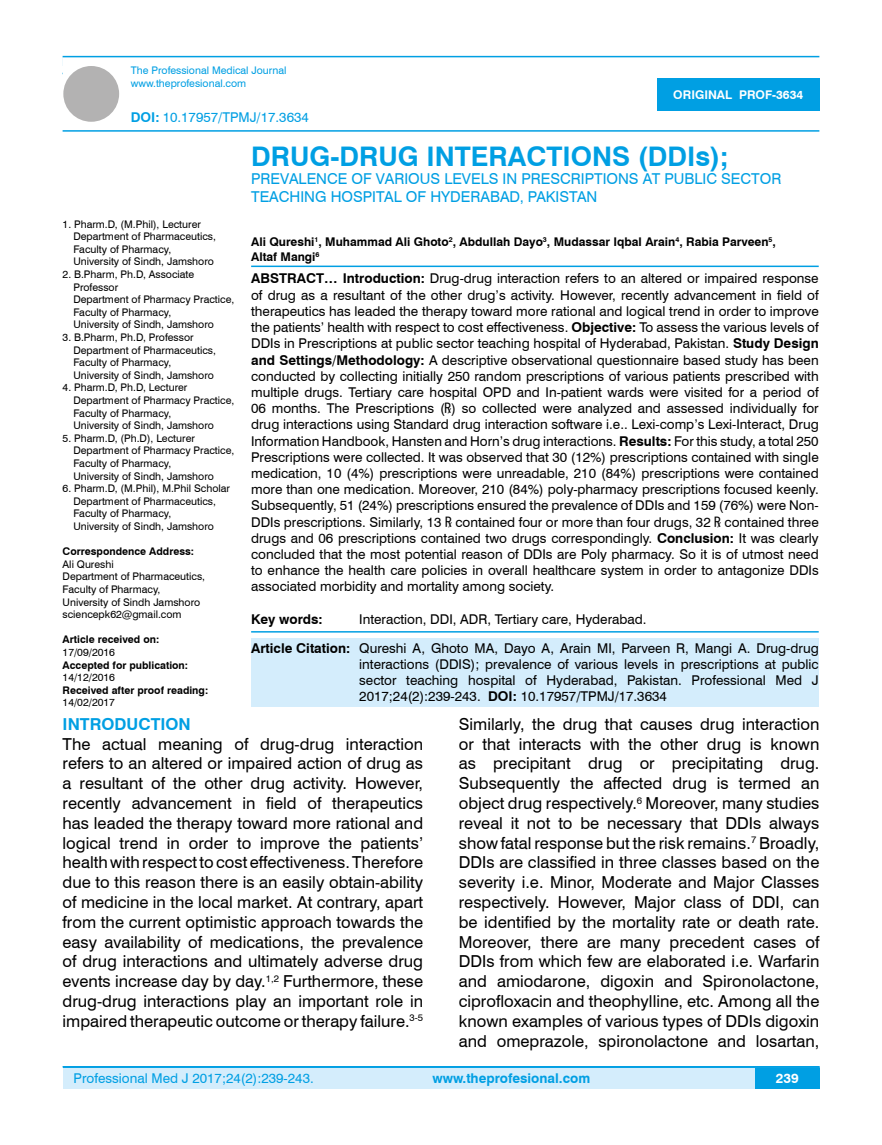
<style>
.page{position:relative;width:882px;height:1145px;background:#fff}
.page>*{position:absolute;margin:0;border:0;box-sizing:border-box;transform-origin:0 0}
.t1{font:700 27px "Swiss 721 BT";color:#009fe3}
.t2{font:16.5px/19.8px "Swiss 721 BT";color:#000;text-align:justify}
.t3{font:700 16.5px "Swiss 721 BT";color:#009fe3}
.t4{font:15px/18px "Swiss 721 BT";color:#009fe3}
.t5{font:13.5px/16.2px "Swiss 721 BT";color:#000;text-align:justify}
.t6{font:13.5px "Swiss 721 BT";color:#009fe3}
.t7{font:700 13.5px "Swiss 721 BT";color:#009fe3}
.t8{font:700 13.5px "Swiss 721 BT";color:#000}
.t9{font:700 13.5px "Swiss 721 BT";color:#fff}
.t10{font:700 12px/14.4px "Swiss 721 BT";color:#000}
.t11{font:700 12px "Swiss 721 BT";color:#fff}
.t12{font:10.5px/12.6px "Swiss 721 BT";color:#000}
.t13{font:700 10.5px "Swiss 721 BT";color:#000}
.t14{font:10.5px/12.6px "Swiss 721 BT";color:#009fe3}
.s1{font-weight:700}
.s2{font-family:"MS Gothic"}
</style>
<div class="page">
<div style="left:63px;top:1067px;width:756px;height:21px;background:#d4edfc"></div>
<hr style="left:63px;top:1066px;width:756px;height:2px;background:#009fe3">
<div style="left:754px;top:1068px;width:65px;height:20px;background:#009fe3"></div>
<hr style="left:63px;top:56px;width:756px;height:1px;background:#009fe3">
<hr style="left:63px;top:130px;width:756px;height:2px;background:#009fe3">
<div style="left:63px;top:66px;width:56px;height:56px;background:#b3b2b2;border-radius:50%"></div>
<div style="left:657px;top:78px;width:162px;height:33px;background:#009fe3"></div>
<hr style="left:251px;top:265px;width:567px;height:2px;background:#009fe3">
<hr style="left:251px;top:631px;width:567px;height:1px;background:#009fe3">
<div style="left:251px;top:638px;width:567px;height:68px;background:#d4edfc"></div>
<p class="t14" style="left:131px;top:64px;width:157px">The Professional Medical Journal www.theprofesional.com</p>
<p class="t6" style="left:131px;top:108px;width:179px"><span class="s1">DOI:</span> 10.17957/TPMJ/17.3634</p>
<p class="t11" style="left:673px;top:87px;width:131px">ORIGINAL PROF-3634</p>
<p class="t12" style="left:73px;top:217px;width:144px;text-indent:-11px">1. Pharm.D, (M.Phil), Lecturer<br>Department of Pharmaceutics,<br>Faculty of Pharmacy,<br>University of Sindh, Jamshoro</p>
<p class="t12" style="left:73px;top:267px;width:162px;text-indent:-11px">2. B.Pharm, Ph.D, Associate<br>Professor<br>Department of Pharmacy Practice,<br>Faculty of Pharmacy,<br>University of Sindh, Jamshoro</p>
<p class="t12" style="left:73px;top:330px;width:144px;text-indent:-11px">3. B.Pharm, Ph.D, Professor<br>Department of Pharmaceutics,<br>Faculty of Pharmacy,<br>University of Sindh, Jamshoro</p>
<p class="t12" style="left:73px;top:381px;width:162px;text-indent:-11px">4. Pharm.D, Ph.D, Lecturer<br>Department of Pharmacy Practice,<br>Faculty of Pharmacy,<br>University of Sindh, Jamshoro</p>
<p class="t12" style="left:73px;top:431px;width:162px;text-indent:-11px">5. Pharm.D, (Ph.D), Lecturer<br>Department of Pharmacy Practice,<br>Faculty of Pharmacy,<br>University of Sindh, Jamshoro</p>
<p class="t12" style="left:73px;top:482px;width:158px;text-indent:-11px">6. Pharm.D, (M.Phil), M.Phil Scholar<br>Department of Pharmaceutics,<br>Faculty of Pharmacy,<br>University of Sindh, Jamshoro</p>
<p class="t13" style="left:63px;top:544px;width:133px">Correspondence Address:</p>
<p class="t12" style="left:63px;top:557px;width:144px">Ali Qureshi<br>Department of Pharmaceutics,<br>Faculty of Pharmacy,<br>University of Sindh Jamshoro sciencepk62@gmail.com</p>
<p class="t13" style="left:63px;top:632px;width:98px">Article received on:</p>
<p class="t12" style="left:63px;top:645px;width:54px">17/09/2016</p>
<p class="t13" style="left:63px;top:657px;width:127px">Accepted for publication:</p>
<p class="t12" style="left:63px;top:671px;width:54px">14/12/2016</p>
<p class="t13" style="left:63px;top:683px;width:147px">Received after proof reading:</p>
<p class="t12" style="left:63px;top:696px;width:54px">14/02/2017</p>
<h1 class="t1" style="left:251px;top:137px;width:478px">DRUG-DRUG INTERACTIONS (DDIs);</h1>
<p class="t4" style="left:251px;top:169px;width:531px">PREVALENCE OF VARIOUS LEVELS IN PRESCRIPTIONS AT PUBLIC SECTOR<br>TEACHING HOSPITAL OF HYDERABAD, PAKISTAN</p>
<p class="t10" style="left:251px;top:234px;width:526px">Ali Qureshi<sup>1</sup>, Muhammad Ali Ghoto<sup>2</sup>, Abdullah Dayo<sup>3</sup>, Mudassar Iqbal Arain<sup>4</sup>, Rabia Parveen<sup>5</sup>,<br>Altaf Mangi<sup>6</sup></p>
<p class="t5" style="left:251px;top:270px;width:569px"><span class="s1">ABSTRACT… Introduction:</span> Drug-drug interaction refers to an altered or impaired response of drug as a resultant of the other drug’s activity. However, recently advancement in field of therapeutics has leaded the therapy toward more rational and logical trend in order to improve the patients’ health with respect to cost effectiveness. <span class="s1">Objective:</span> To assess the various levels of DDIs in Prescriptions at public sector teaching hospital of Hyderabad, Pakistan. <span class="s1">Study Design and Settings/Methodology:</span> A descriptive observational questionnaire based study has been conducted by collecting initially 250 random prescriptions of various patients prescribed with multiple drugs. Tertiary care hospital OPD and In-patient wards were visited for a period of 06 months. The Prescriptions (<span class="s2">℞</span>) so collected were analyzed and assessed individually for drug interactions using Standard drug interaction software i.e.. Lexi-comp’s Lexi-Interact, Drug Information Handbook, Hansten and Horn’s drug interactions. <span class="s1">Results:</span> For this study, a total 250<br>Prescriptions were collected. It was observed that 30 (12%) prescriptions contained with single medication, 10 (4%) prescriptions were unreadable, 210 (84%) prescriptions were contained more than one medication. Moreover, 210 (84%) poly-pharmacy prescriptions focused keenly.<br>Subsequently, 51 (24%) prescriptions ensured the prevalence of DDIs and 159 (76%) were Non-DDIs prescriptions. Similarly, 13 <span class="s2">℞</span> contained four or more than four drugs, 32 <span class="s2">℞</span> contained three drugs and 06 prescriptions contained two drugs correspondingly. <span class="s1">Conclusion:</span> It was clearly concluded that the most potential reason of DDIs are Poly pharmacy. So it is of utmost need to enhance the health care policies in overall healthcare system in order to antagonize DDIs associated morbidity and mortality among society.</p>
<p class="t8" style="left:251px;top:609px;width:73px">Key words:</p>
<p class="t5" style="left:359px;top:610px;width:289px">Interaction, DDI, ADR, Tertiary care, Hyderabad.</p>
<p class="t5" style="left:359px;top:639px;width:461px;text-indent:-108px"><span class="s1">Article Citation:</span> Qureshi A, Ghoto MA, Dayo A, Arain MI, Parveen R, Mangi A. Drug-drug interactions (DDIS); prevalence of various levels in prescriptions at public sector teaching hospital of Hyderabad, Pakistan. Professional Med J 2017;24(2):239-243. <span class="s1">DOI:</span> 10.17957/TPMJ/17.3634</p>
<p class="t3" style="left:63px;top:712px;width:130px">INTRODUCTION</p>
<p class="t2" style="left:63px;top:733px;width:362px">The actual meaning of drug-drug interaction refers to an altered or impaired action of drug as a resultant of the other drug activity. However, recently advancement in field of therapeutics has leaded the therapy toward more rational and logical trend in order to improve the patients’ health with respect to cost effectiveness. Therefore due to this reason there is an easily obtain-ability of medicine in the local market. At contrary, apart from the current optimistic approach towards the easy availability of medications, the prevalence of drug interactions and ultimately adverse drug events increase day by day.<sup>1,2</sup> Furthermore, these drug-drug interactions play an important role in impaired therapeutic outcome or therapy failure.<sup>3-5</sup></p>
<p class="t2" style="left:458px;top:713px;width:362px">Similarly, the drug that causes drug interaction or that interacts with the other drug is known as precipitant drug or precipitating drug.<br>Subsequently the affected drug is termed an object drug respectively.<sup>6</sup> Moreover, many studies reveal it not to be necessary that DDIs always show fatal response but the risk remains.<sup>7</sup> Broadly, DDIs are classified in three classes based on the severity i.e. Minor, Moderate and Major Classes respectively. However, Major class of DDI, can be identified by the mortality rate or death rate.<br>Moreover, there are many precedent cases of DDIs from which few are elaborated i.e. Warfarin and amiodarone, digoxin and Spironolactone, ciprofloxacin and theophylline, etc. Among all the known examples of various types of DDIs digoxin and omeprazole, spironolactone and losartan,</p>
<p class="t6" style="left:74px;top:1069px;width:241px">Professional Med J 2017;24(2):239-243.</p>
<p class="t7" style="left:432px;top:1069px;width:159px">www.theprofesional.com</p>
<p class="t9" style="left:775px;top:1069px;width:24px">239</p>
</div>
